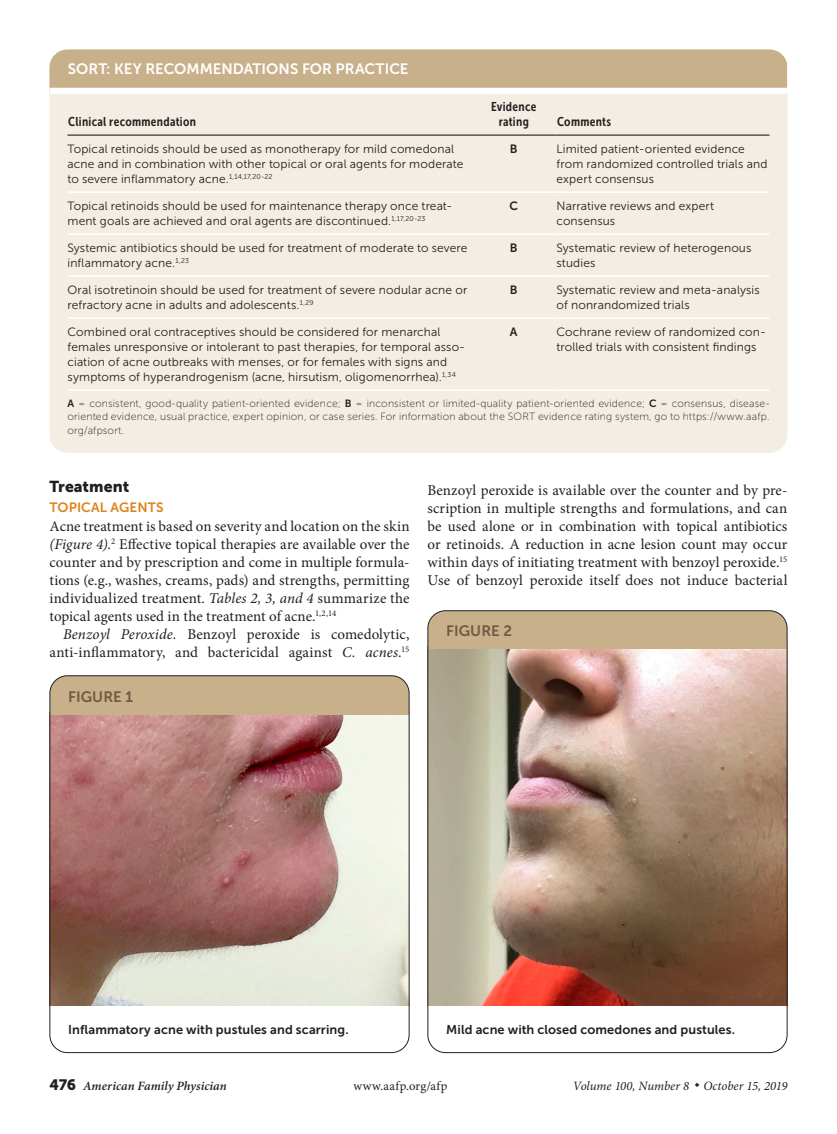
<style>
.page{position:relative;width:837px;height:1134px;background:#fff}
.page>*{position:absolute;margin:0;border:0;box-sizing:border-box;transform-origin:0 0}
.head1{font:15.75px "Museo Sans 900";letter-spacing:.005em;color:#231f20}
.body_text{font:15px/18px "Minion Pro";letter-spacing:.005em;color:#231f20;text-align:right}
.body_noindent{font:15px/18px "Minion Pro";letter-spacing:.005em;color:#231f20;text-align:justify}
.sort_title{font:15px "Museo Sans 700";color:#fff}
.figure{font:15px "Museo Sans 700";letter-spacing:.005em;color:#745844}
.head2_nospace{font:13.5px "Museo Sans 700";letter-spacing:.01em;color:#dd831e}
.table_head1{font:12.75px/15.3px "Museo Sans Cond 700";letter-spacing:.025em;color:#231f20;text-align:center}
.fig_legend_no_rule{font:12.75px "Museo Sans 700";letter-spacing:.01em;color:#231f20}
.table_fig_note_nospa{font:12.75px "Museo Sans 700";letter-spacing:.01em;color:#231f20}
.t1{font:italic 12.75px "Minion Pro";color:#231f20}
.t2{font:italic 600 12.75px "Minion Pro";letter-spacing:.005em;color:#231f20}
.t3{font:12.75px "Minion Pro";letter-spacing:.03em;color:#231f20}
.table_data{font:12px/15px "Museo Sans 300";letter-spacing:.01em;color:#231f20}
.table_data_last_col{font:12px/15px "Museo Sans 300";letter-spacing:.01em;color:#231f20}
.table_data-2{font:12px "Museo Sans 700";color:#231f20}
.table_fig_note{font:10.5px/13.5px "Museo Sans 100";letter-spacing:.02em;color:#231f20;text-align:justify}
.s1{font-family:"Museo Sans 700"}
.s2{font-style:italic}
.s3{font-family:"Museo Sans 900";font-weight:400;font-style:normal;font-size:15px}
</style>
<div class="page">
<div style="left:50px;top:50px;width:738px;height:403px;background:#f3ede3;border-radius:18px"></div>
<hr style="left:68px;top:191px;width:421px;height:2px;background:#fff">
<hr style="left:489px;top:191px;width:67px;height:2px;background:#fff">
<hr style="left:556px;top:191px;width:214px;height:2px;background:#fff">
<hr style="left:68px;top:233px;width:421px;height:2px;background:#fff">
<hr style="left:489px;top:233px;width:67px;height:2px;background:#fff">
<hr style="left:556px;top:233px;width:214px;height:2px;background:#fff">
<hr style="left:68px;top:275px;width:421px;height:2px;background:#fff">
<hr style="left:489px;top:275px;width:67px;height:2px;background:#fff">
<hr style="left:556px;top:275px;width:214px;height:2px;background:#fff">
<hr style="left:68px;top:317px;width:421px;height:2px;background:#fff">
<hr style="left:489px;top:317px;width:67px;height:2px;background:#fff">
<hr style="left:556px;top:317px;width:214px;height:2px;background:#fff">
<hr style="left:68px;top:135px;width:421px;height:1px;background:#231f20">
<hr style="left:489px;top:135px;width:67px;height:1px;background:#231f20">
<hr style="left:556px;top:135px;width:214px;height:1px;background:#231f20">
<hr style="left:68px;top:389px;width:421px;height:2px;background:#fff">
<hr style="left:489px;top:389px;width:67px;height:2px;background:#fff">
<hr style="left:556px;top:389px;width:214px;height:2px;background:#fff">
<div style="left:50px;top:50px;width:738px;height:42px;background:#c8b08b"></div>
<div style="left:50px;top:88px;width:738px;height:6px;background:#fff"></div>
<img style="left:52px;top:715px;width:356px;height:291px">
<div style="left:50px;top:676px;width:359px;height:39px;background:#c8b08b"></div>
<div style="left:50px;top:675px;width:360px;height:378px;border:1px solid #231f20;border-radius:18px"></div>
<img style="left:430px;top:649px;width:356px;height:357px">
<div style="left:428px;top:611px;width:359px;height:38px;background:#c8b08b"></div>
<p class="sort_title" style="left:68px;top:61px;width:342px">SORT: KEY RECOMMENDATIONS FOR PRACTICE</p>
<p class="table_head1" style="left:68px;top:114px;width:129px">Clinical recommendation</p>
<p class="table_head1" style="left:491px;top:99px;width:47px">Evidence rating</p>
<p class="table_head1" style="left:557px;top:114px;width:55px">Comments</p>
<p class="table_data" style="left:68px;top:142px;width:397px">Topical retinoids should be used as monotherapy for mild comedonal acne and in combination with other topical or oral agents for moderate to severe inflammatory acne.<sup>1,14,17,20-22</sup></p>
<p class="table_data-2" style="left:510px;top:142px;width:9px">B</p>
<p class="table_data_last_col" style="left:556px;top:142px;width:212px">Limited patient-oriented evidence from randomized controlled trials and expert consensus</p>
<p class="table_data" style="left:68px;top:199px;width:386px">Topical retinoids should be used for maintenance therapy once treat&shy;ment goals are achieved and oral agents are discontinued.<sup>1,17,20-23</sup></p>
<p class="table_data-2" style="left:509px;top:199px;width:10px">C</p>
<p class="table_data_last_col" style="left:556px;top:199px;width:159px">Narrative reviews and expert consensus</p>
<p class="table_data" style="left:68px;top:241px;width:402px">Systemic antibiotics should be used for treatment of moderate to severe inflammatory acne.<sup>1,23</sup></p>
<p class="table_data-2" style="left:510px;top:241px;width:9px">B</p>
<p class="table_data_last_col" style="left:556px;top:241px;width:196px">Systematic review of heterogenous studies</p>
<p class="table_data" style="left:68px;top:283px;width:401px">Oral isotretinoin should be used for treatment of severe nodular acne or refractory acne in adults and adolescents.<sup>1,29</sup></p>
<p class="table_data-2" style="left:510px;top:283px;width:9px">B</p>
<p class="table_data_last_col" style="left:556px;top:283px;width:205px">Systematic review and meta-analysis of nonrandomized trials</p>
<p class="table_data" style="left:68px;top:325px;width:399px">Combined oral contraceptives should be considered for menarchal females unresponsive or intolerant to past therapies, for temporal asso&shy;ciation of acne outbreaks with menses, or for females with signs and symptoms of hyperandrogenism (acne, hirsutism, oligomenorrhea).<sup>1,34</sup></p>
<p class="table_data-2" style="left:510px;top:325px;width:9px">A</p>
<p class="table_data_last_col" style="left:556px;top:325px;width:211px">Cochrane review of randomized con&shy;trolled trials with consistent findings</p>
<p class="table_fig_note" style="left:68px;top:397px;width:704px"><span class="s1">A</span> = consistent, good-quality patient-oriented evidence; <span class="s1">B</span> = inconsistent or limited-quality patient-oriented evidence; <span class="s1">C</span> = consensus, disease&shy;oriented evidence, usual practice, expert opinion, or case series. For information about the SORT evidence rating system, go to https://www.aafp. org/afpsort.</p>
<p class="head1" style="left:50px;top:478px;width:81px">Treatment</p>
<p class="head2_nospace" style="left:50px;top:499px;width:116px">TOPICAL AGENTS</p>
<p class="body_noindent" style="left:50px;top:517px;width:362px">Acne treatment is based on severity and location on the skin <span class="s2">(Figure 4)</span>.<sup>2</sup> Effective topical therapies are available over the counter and by prescription and come in multiple formula&shy;tions (e.g., washes, creams, pads) and strengths, permitting individualized treatment. <span class="s2">Tables 2, 3, and 4</span> summarize the topical agents used in the treatment of acne.<sup>1,2,14</sup></p>
<p class="body_text" style="left:50px;top:625px;width:362px"><span class="s2">Benzoyl Peroxide.</span> Benzoyl peroxide is comedolytic, anti-inflammatory, and bactericidal against <span class="s2">C. acnes</span>.<sup>15</sup></p>
<p class="figure" style="left:68px;top:689px;width:66px">FIGURE 1</p>
<p class="body_text" style="left:428px;top:481px;width:362px;text-align:justify">Benzoyl peroxide is available over the counter and by pre&shy;scription in multiple strengths and formulations, and can be used alone or in combination with topical antibiotics or retinoids. A reduction in acne lesion count may occur within days of initiating treatment with benzoyl peroxide.<sup>15<br></sup>Use of benzoyl peroxide itself does not induce bacterial</p>
<p class="figure" style="left:446px;top:622px;width:67px">FIGURE 2</p>
<p class="fig_legend_no_rule" style="left:68px;top:1023px;width:282px">Inflammatory acne with pustules and scarring.</p>
<p class="table_fig_note_nospa" style="left:446px;top:1023px;width:290px">Mild acne with closed comedones and pustules.</p>
<p class="t2" style="left:50px;top:1077px;width:179px"><span class="s3">476</span> American Family Physician</p>
<p class="t3" style="left:353px;top:1078px;width:96px">www.aafp.org/afp</p>
<p class="t1" style="left:573px;top:1078px;width:216px">Volume 100, Number 8 ◆ October 15, 2019</p>
</div>
